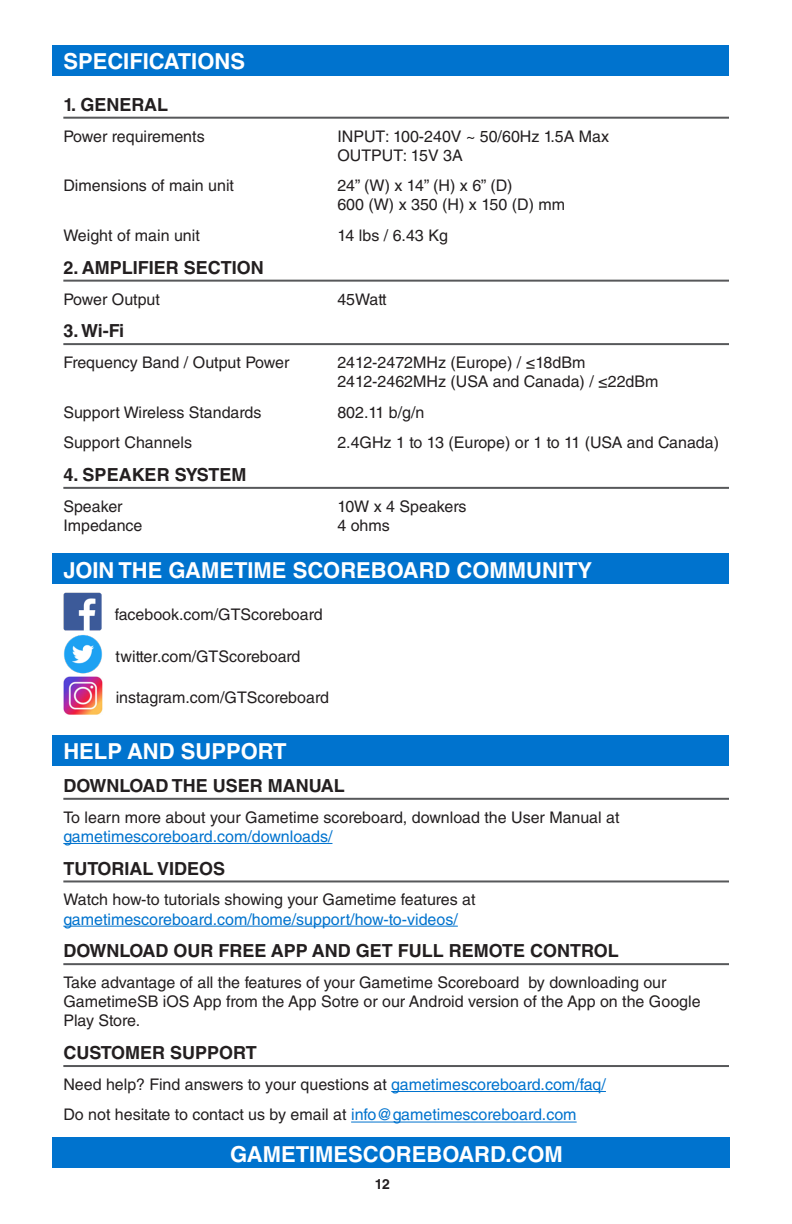
<style>
.page{position:relative;width:792px;height:1224px;background:#fff}
.page>*{position:absolute;margin:0;border:0;box-sizing:border-box;transform-origin:0 0}
.Titre_1{font:700 22px "Helvetica LT Std";color:#fff}
.Titre_2{font:700 18px "Helvetica LT Std";color:#231f20}
.t1{font:16px/19.2px "Helvetica LT Std";color:#231f20}
.t2{font:16px/19.2px "Helvetica LT Std";color:#0073ce}
.t3{font:700 14px "Helvetica LT Std";color:#231f20}
.s1{color:#0073ce}
.s2{color:#231f20}
</style>
<div class="page">
<div style="left:52px;top:45px;width:677px;height:30px;background:#0073ce"></div>
<hr style="left:63px;top:117px;width:666px;height:2px;background:#57585a">
<hr style="left:63px;top:280px;width:666px;height:2px;background:#57585a">
<hr style="left:63px;top:343px;width:666px;height:2px;background:#57585a">
<hr style="left:63px;top:487px;width:666px;height:2px;background:#57585a">
<div style="left:52px;top:553px;width:677px;height:31px;background:#0073ce"></div>
<div style="left:52px;top:735px;width:677px;height:30px;background:#0073ce"></div>
<hr style="left:63px;top:798px;width:666px;height:2px;background:#57585a">
<hr style="left:63px;top:843px;width:269px;height:1px;background:#0073ce">
<hr style="left:63px;top:880px;width:666px;height:2px;background:#57585a">
<hr style="left:63px;top:926px;width:395px;height:1px;background:#0073ce">
<hr style="left:63px;top:963px;width:666px;height:2px;background:#57585a">
<hr style="left:63px;top:1065px;width:666px;height:2px;background:#57585a">
<hr style="left:391px;top:1091px;width:215px;height:1px;background:#0073ce">
<hr style="left:351px;top:1122px;width:226px;height:1px;background:#0073ce">
<img style="left:63px;top:592px;width:38px;height:38px">
<img style="left:64px;top:635px;width:38px;height:38px">
<img style="left:63px;top:676px;width:39px;height:39px">
<div style="left:52px;top:1138px;width:677px;height:30px;background:#0073ce"></div>
<p class="Titre_1" style="left:63px;top:48px;width:183px">SPECIFICATIONS</p>
<p class="Titre_2" style="left:63px;top:94px;width:106px">1. GENERAL</p>
<p class="t1" style="left:63px;top:126px;width:143px">Power requirements</p>
<p class="t1" style="left:337px;top:126px;width:273px">INPUT: 100-240V ~ 50/60Hz 1.5A Max<br>OUTPUT: 15V 3A</p>
<p class="t1" style="left:63px;top:176px;width:172px">Dimensions of main unit</p>
<p class="t1" style="left:337px;top:176px;width:229px">24” (W) x 14” (H) x 6” (D)<br>600 (W) x 350 (H) x 150 (D) mm</p>
<p class="t1" style="left:63px;top:226px;width:138px">Weight of main unit</p>
<p class="t1" style="left:337px;top:226px;width:112px">14 lbs / 6.43 Kg</p>
<p class="Titre_2" style="left:63px;top:257px;width:202px">2. AMPLIFIER SECTION</p>
<p class="t1" style="left:63px;top:289px;width:98px">Power Output</p>
<p class="t1" style="left:337px;top:289px;width:51px">45Watt</p>
<p class="Titre_2" style="left:63px;top:320px;width:62px">3. Wi-Fi</p>
<p class="t1" style="left:63px;top:353px;width:228px">Frequency Band / Output Power</p>
<p class="t1" style="left:337px;top:353px;width:323px">2412-2472MHz (Europe) / ≤18dBm<br>2412-2462MHz (USA and Canada) / ≤22dBm</p>
<p class="t1" style="left:63px;top:402px;width:200px">Support Wireless Standards</p>
<p class="t1" style="left:337px;top:402px;width:89px">802.11 b/g/n</p>
<p class="t1" style="left:63px;top:433px;width:130px">Support Channels</p>
<p class="t1" style="left:337px;top:433px;width:383px">2.4GHz 1 to 13 (Europe) or 1 to 11 (USA and Canada)</p>
<p class="Titre_2" style="left:63px;top:464px;width:185px">4. SPEAKER SYSTEM</p>
<p class="t1" style="left:63px;top:496px;width:61px">Speaker</p>
<p class="t1" style="left:337px;top:496px;width:131px">10W x 4 Speakers</p>
<p class="t1" style="left:63px;top:516px;width:81px">Impedance</p>
<p class="t1" style="left:337px;top:516px;width:54px">4 ohms</p>
<p class="Titre_1" style="left:63px;top:557px;width:530px">JOIN THE GAMETIME SCOREBOARD COMMUNITY</p>
<p class="t1" style="left:115px;top:605px;width:209px">facebook.com/GTScoreboard</p>
<p class="t1" style="left:116px;top:646px;width:186px">twitter.com/GTScoreboard</p>
<p class="t1" style="left:116px;top:688px;width:215px">instagram.com/GTScoreboard</p>
<p class="Titre_1" style="left:63px;top:738px;width:225px">HELP AND SUPPORT</p>
<p class="Titre_2" style="left:63px;top:775px;width:283px">DOWNLOAD THE USER MANUAL</p>
<p class="t1" style="left:63px;top:807px;width:558px">To learn more about your Gametime scoreboard, download the User Manual at <span class="s1">gametimescoreboard.com/downloads/</span></p>
<p class="Titre_2" style="left:63px;top:857px;width:163px">TUTORIAL VIDEOS</p>
<p class="t2" style="left:63px;top:890px;width:414px"><span class="s2">Watch how-to tutorials showing your Gametime features at </span>gametimescoreboard.com/home/support/how-to-videos/</p>
<p class="Titre_2" style="left:63px;top:940px;width:557px">DOWNLOAD OUR FREE APP AND GET FULL REMOTE CONTROL</p>
<p class="t1" style="left:63px;top:973px;width:639px">Take advantage of all the features of your Gametime Scoreboard by downloading our<br>GametimeSB iOS App from the App Sotre or our Android version of the App on the Google<br>Play Store.</p>
<p class="Titre_2" style="left:63px;top:1042px;width:195px">CUSTOMER SUPPORT</p>
<p class="t1" style="left:63px;top:1075px;width:544px">Need help? Find answers to your questions at <span class="s1">gametimescoreboard.com/faq/</span></p>
<p class="t1" style="left:63px;top:1105px;width:515px">Do not hesitate to contact us by email at <span class="s1">info@gametimescoreboard.com</span></p>
<p class="Titre_1" style="left:230px;top:1141px;width:334px">GAMETIMESCOREBOARD.COM</p>
<p class="t3" style="left:375px;top:1176px;width:17px">12</p>
</div>
